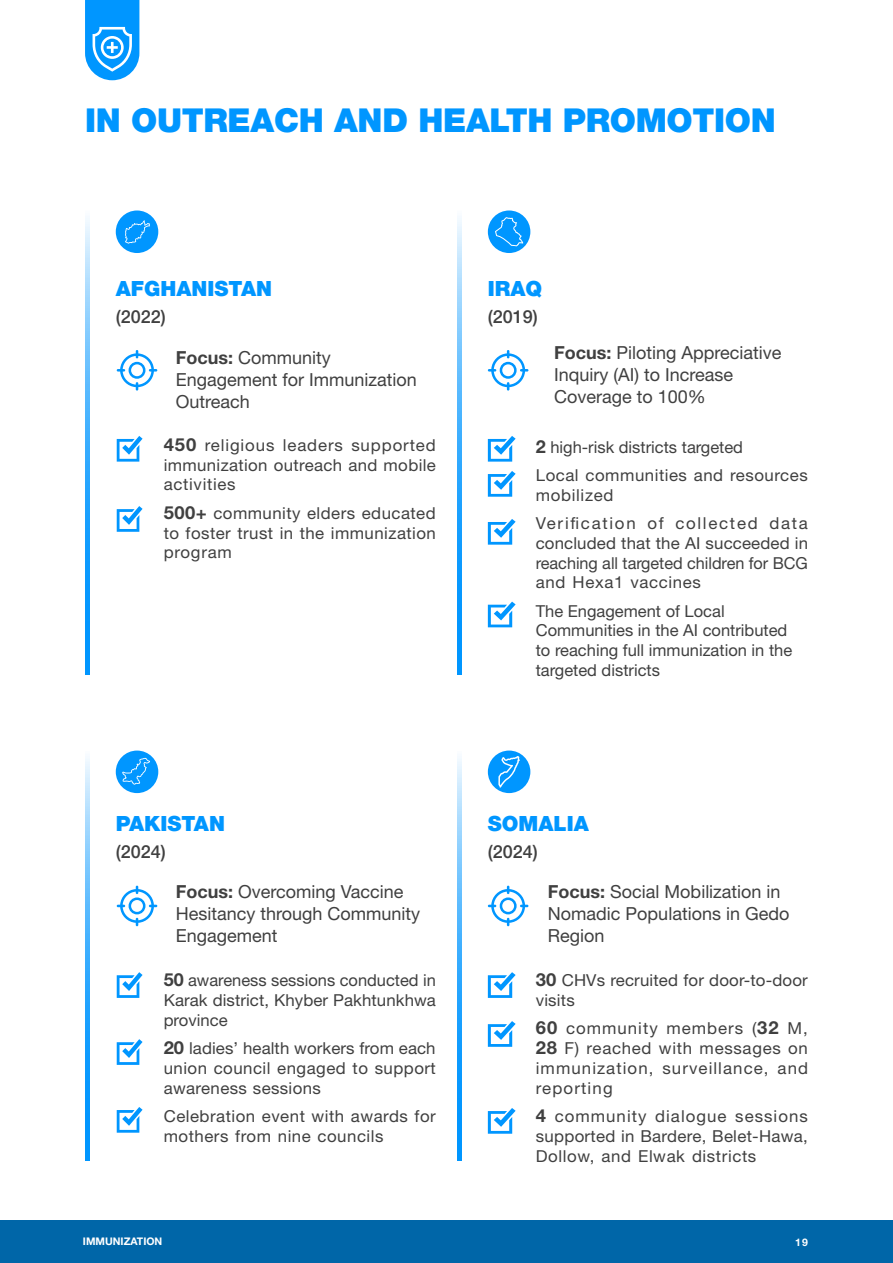
<style>
.page{position:relative;width:893px;height:1263px;background:#fff}
.page>*{position:absolute;margin:0;border:0;box-sizing:border-box;transform-origin:0 0}
.t1{font:900 33px "Helvetica Neue LT Pro";letter-spacing:-.01em;color:#0096ff}
.t2{font:900 21px "Helvetica Neue LT Pro";color:#0096ff}
.t3{font:18px/21.6px "Helvetica Neue LT Pro";color:#404040}
.t4{font:500 18px "Helvetica Neue LT Pro";color:#404040}
.t5{font:16.5px/19.8px "Helvetica Neue LT Pro";letter-spacing:.02em;color:#404040;text-align:justify}
.t6{font:16.5px/19.8px "Helvetica Neue LT Pro";color:#404040}
.t7{font:16.5px/28.3px "Helvetica Neue LT Pro";letter-spacing:.105em;color:#404040}
.t8{font:700 10.5px "Helvetica Neue LT Pro";color:#fff}
.s1{font-weight:700}
.s2{font-weight:700;font-size:18px}
</style>
<div class="page">
<div style="left:0;top:1220px;width:893px;height:43px;background:#0066a8"></div>
<svg style="left:85px;top:0;width:54px;height:80px;background:#32aaff"></svg>
<svg style="left:85px;top:218px;width:4px;height:457px;background:#4db5ff"></svg>
<svg style="left:457px;top:218px;width:4px;height:457px;background:#4db5ff"></svg>
<svg style="left:85px;top:758px;width:4px;height:402px;background:#4db5ff"></svg>
<svg style="left:457px;top:758px;width:4px;height:402px;background:#4db5ff"></svg>
<div style="left:488px;top:210px;width:42px;height:43px;background:#0096ff;border-radius:50%"></div>
<svg style="left:495px;top:217px;width:28px;height:29px"></svg>
<div style="left:116px;top:210px;width:42px;height:43px;background:#0096ff;border-radius:50%"></div>
<svg style="left:125px;top:220px;width:25px;height:24px"></svg>
<div style="left:116px;top:750px;width:42px;height:43px;background:#0096ff;border-radius:50%"></div>
<svg style="left:122px;top:757px;width:28px;height:28px"></svg>
<div style="left:488px;top:750px;width:42px;height:43px;background:#0096ff;border-radius:50%"></div>
<svg style="left:498px;top:756px;width:22px;height:32px"></svg>
<svg style="left:117px;top:350px;width:40px;height:41px"></svg>
<svg style="left:117px;top:886px;width:40px;height:40px"></svg>
<svg style="left:488px;top:350px;width:40px;height:41px"></svg>
<svg style="left:488px;top:886px;width:40px;height:40px"></svg>
<svg style="left:117px;top:436px;width:26px;height:26px"></svg>
<svg style="left:117px;top:972px;width:26px;height:26px"></svg>
<svg style="left:488px;top:436px;width:28px;height:26px"></svg>
<svg style="left:117px;top:506px;width:26px;height:26px"></svg>
<svg style="left:117px;top:1039px;width:26px;height:26px"></svg>
<svg style="left:117px;top:1107px;width:26px;height:26px"></svg>
<svg style="left:488px;top:471px;width:28px;height:26px"></svg>
<svg style="left:488px;top:519px;width:28px;height:26px"></svg>
<svg style="left:488px;top:602px;width:28px;height:25px"></svg>
<svg style="left:488px;top:972px;width:28px;height:26px"></svg>
<svg style="left:488px;top:1021px;width:28px;height:26px"></svg>
<svg style="left:488px;top:1108px;width:28px;height:26px"></svg>
<h1 class="t1" style="left:85px;top:100px;width:692px">IN OUTREACH AND HEALTH PROMOTION</h1>
<p class="t2" style="left:116px;top:275px;width:158px">AFGHANISTAN</p>
<p class="t2" style="left:488px;top:275px;width:56px">IRAQ</p>
<p class="t4" style="left:116px;top:306px;width:52px">(2022)</p>
<p class="t4" style="left:488px;top:306px;width:52px">(2019)</p>
<p class="t3" style="left:176px;top:347px;width:243px"><span class="s1">Focus:</span> Community<br>Engagement for Immunization<br>Outreach</p>
<p class="t3" style="left:554px;top:342px;width:229px"><span class="s1">Focus:</span> Piloting Appreciative<br>Inquiry (AI) to Increase<br>Coverage to 100%</p>
<p class="t5" style="left:164px;top:435px;width:274px"><span class="s2">450</span> religious leaders supported immunization outreach and mobile activities</p>
<p class="t5" style="left:164px;top:503px;width:274px"><span class="s2">500+</span> community elders educated to foster trust in the immunization program</p>
<p class="t5" style="left:536px;top:432px;width:273px;line-height:28.3px"><span class="s2">2</span> high-risk districts targeted<br>Local communities and resources</p>
<p class="t7" style="left:536px;top:480px;width:274px">mobilized<br>Verification of collected data</p>
<p class="t5" style="left:536px;top:532px;width:274px">concluded that the AI succeeded in reaching all targeted children for BCG and Hexa1 vaccines</p>
<p class="t6" style="left:536px;top:600px;width:258px">The Engagement of Local<br>Communities in the AI contributed to reaching full immunization in the targeted districts</p>
<p class="t2" style="left:116px;top:811px;width:111px">PAKISTAN</p>
<p class="t2" style="left:488px;top:811px;width:103px">SOMALIA</p>
<p class="t4" style="left:116px;top:841px;width:52px">(2024)</p>
<p class="t4" style="left:488px;top:841px;width:52px">(2024)</p>
<p class="t3" style="left:176px;top:881px;width:246px"><span class="s1">Focus:</span> Overcoming Vaccine<br>Hesitancy through Community<br>Engagement</p>
<p class="t3" style="left:548px;top:881px;width:243px"><span class="s1">Focus:</span> Social Mobilization in<br>Nomadic Populations in Gedo<br>Region</p>
<p class="t5" style="left:164px;top:970px;width:274px"><span class="s2">50</span> awareness sessions conducted in Karak district, Khyber Pakhtunkhwa province</p>
<p class="t5" style="left:164px;top:1038px;width:274px"><span class="s2">20</span> ladies’ health workers from each union council engaged to support awareness sessions</p>
<p class="t5" style="left:164px;top:1106px;width:274px">Celebration event with awards for mothers from nine councils</p>
<p class="t5" style="left:536px;top:970px;width:274px"><span class="s2">30</span> CHVs recruited for door-to-door visits</p>
<p class="t5" style="left:536px;top:1018px;width:274px"><span class="s2">60</span> community members (<span class="s2">32</span> M, <span class="s2">28</span> F) reached with messages on immunization, surveillance, and reporting</p>
<p class="t5" style="left:536px;top:1106px;width:274px"><span class="s2">4</span> community dialogue sessions supported in Bardere, Belet-Hawa, Dollow, and Elwak districts</p>
<p class="t8" style="left:83px;top:1235px;width:81px">IMMUNIZATION</p>
<p class="t8" style="left:795px;top:1236px;width:14px">19</p>
</div>
